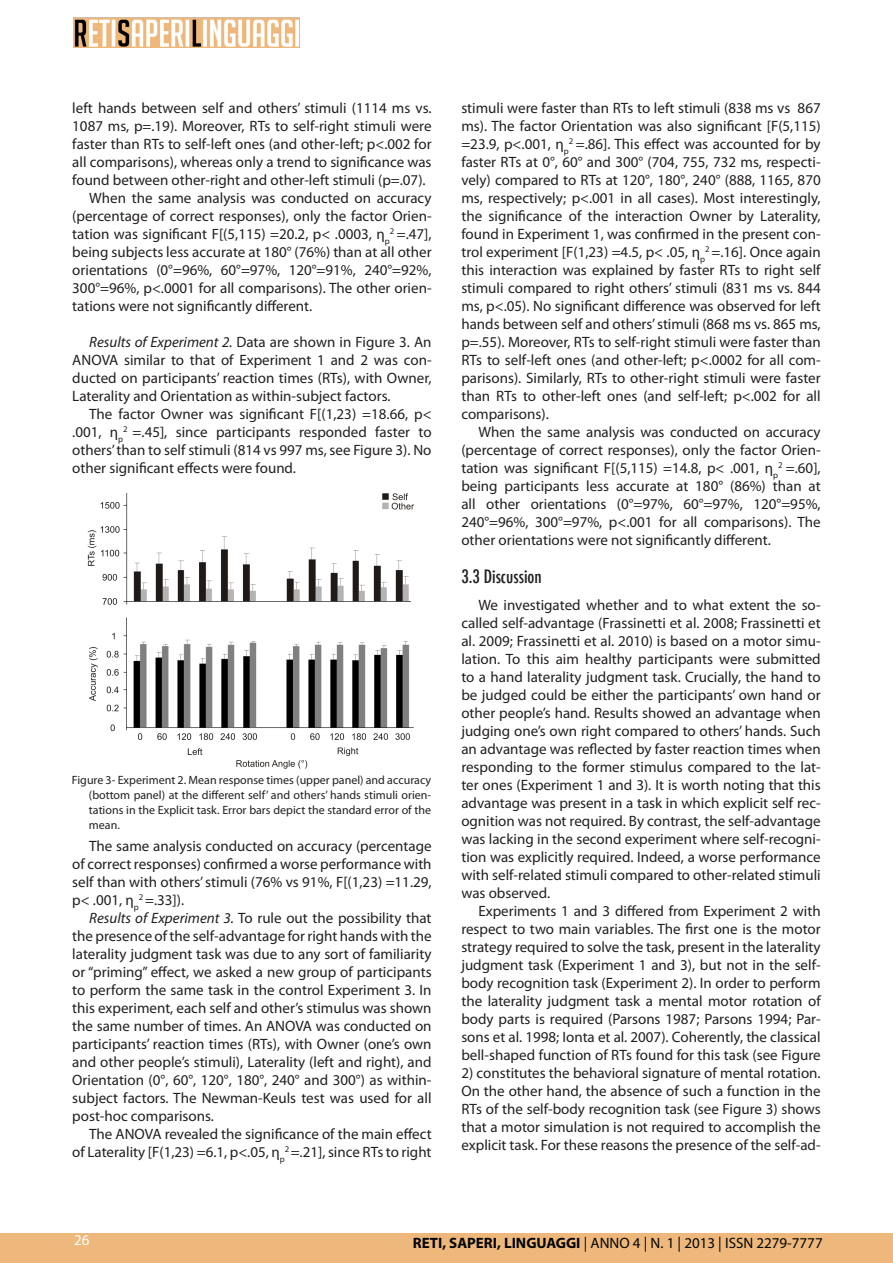
<style>
.page{position:relative;width:893px;height:1263px;background:#fff}
.page>*{position:absolute;margin:0;border:0;box-sizing:border-box;transform-origin:0 0}
.Heading_2{font:500 condensed 18px "Futura";color:#231f20}
.corpo_del_testo{font:15px/18px "Myriad Pro";color:#231f20;text-align:justify}
.t1{font:15px "Myriad Pro";color:#040503}
.t2{font:15px "Myriad Pro";color:#fff}
.bibliografia{font:12px/15px "Myriad Pro";color:#231f20;text-align:justify}
.s1{font-style:italic}
.s2{font-weight:700}
</style>
<div class="page">
<div style="left:0;top:1234px;width:893px;height:29px;background:#eeb87c"></div>
<img style="left:74px;top:17px;width:225px;height:31px">
<img style="left:87px;top:492px;width:328px;height:277px">
<p class="corpo_del_testo" style="left:72px;top:99px;width:361px">left hands between self and others’ stimuli (1114 ms vs.<br>1087 ms, p=.19). Moreover, RTs to self-right stimuli were faster than RTs to self-left ones (and other-left; p&lt;.002 for all comparisons), whereas only a trend to significance was found between other-right and other-left stimuli (p=.07).</p>
<p class="corpo_del_testo" style="left:72px;top:189px;width:361px;text-indent:17px">When the same analysis was conducted on accuracy (percentage of correct responses), only the factor Orien&shy;tation was significant F[(5,115) =20.2, p&lt; .0003, η<sub>p</sub><sup>2</sup> =.47], being subjects less accurate at 180° (76%) than at all other orientations (0°=96%, 60°=97%, 120°=91%, 240°=92%, 300°=96%, p&lt;.0001 for all comparisons). The other orien&shy;tations were not significantly different.</p>
<p class="corpo_del_testo" style="left:72px;top:333px;width:361px;text-indent:17px"><span class="s1">Results of Experiment 2.</span> Data are shown in Figure 3. An ANOVA similar to that of Experiment 1 and 2 was con&shy;ducted on participants’ reaction times (RTs), with Owner, Laterality and Orientation as within-subject factors.</p>
<p class="corpo_del_testo" style="left:72px;top:405px;width:361px;text-indent:17px">The factor Owner was significant F[(1,23) =18.66, p&lt; .001, η<sub>p</sub><sup>2</sup> =.45], since participants responded faster to others’ than to self stimuli (814 vs 997 ms, see Figure 3). No other significant effects were found.</p>
<p class="bibliografia" style="left:89px;top:772px;width:344px;text-indent:-17px">Figure 3- Experiment 2. Mean response times (upper panel) and accuracy (bottom panel) at the different self’ and others’ hands stimuli orien&shy;tations in the Explicit task. Error bars depict the standard error of the mean.</p>
<p class="corpo_del_testo" style="left:72px;top:837px;width:361px;text-indent:17px">The same analysis conducted on accuracy (percentage of correct responses) confirmed a worse performance with self than with others’ stimuli (76% vs 91%, F[(1,23) =11.29, p&lt; .001, η<sub>p</sub><sup>2</sup> =.33]).</p>
<p class="corpo_del_testo" style="left:72px;top:909px;width:361px;text-indent:17px"><span class="s1">Results of Experiment 3.</span> To rule out the possibility that the presence of the self-advantage for right hands with the laterality judgment task was due to any sort of familiarity or “priming” effect, we asked a new group of participants to perform the same task in the control Experiment 3. In this experiment, each self and other’s stimulus was shown the same number of times. An ANOVA was conducted on participants’ reaction times (RTs), with Owner (one’s own and other people’s stimuli), Laterality (left and right), and Orientation (0°, 60°, 120°, 180°, 240° and 300°) as within&shy;subject factors. The Newman-Keuls test was used for all post-hoc comparisons.</p>
<p class="corpo_del_testo" style="left:72px;top:1125px;width:361px;text-align:right">The ANOVA revealed the significance of the main effect<br>of Laterality [F(1,23) =6.1, p&lt;.05, η<sub>p</sub><sup>2</sup> =.21], since RTs to right</p>
<p class="corpo_del_testo" style="left:461px;top:99px;width:361px">stimuli were faster than RTs to left stimuli (838 ms vs 867 ms). The factor Orientation was also significant [F(5,115) =23.9, p&lt;.001, η<sub>p</sub><sup>2</sup> =.86]. This effect was accounted for by faster RTs at 0°, 60° and 300° (704, 755, 732 ms, respecti&shy;vely) compared to RTs at 120°, 180°, 240° (888, 1165, 870 ms, respectively; p&lt;.001 in all cases). Most interestingly, the significance of the interaction Owner by Laterality, found in Experiment 1, was confirmed in the present con&shy;trol experiment [F(1,23) =4.5, p&lt; .05, η<sub>p</sub><sup>2</sup> =.16]. Once again this interaction was explained by faster RTs to right self stimuli compared to right others’ stimuli (831 ms vs. 844 ms, p&lt;.05). No significant difference was observed for left hands between self and others’ stimuli (868 ms vs. 865 ms, p=.55). Moreover, RTs to self-right stimuli were faster than RTs to self-left ones (and other-left; p&lt;.0002 for all com&shy;parisons). Similarly, RTs to other-right stimuli were faster than RTs to other-left ones (and self-left; p&lt;.002 for all comparisons).</p>
<p class="corpo_del_testo" style="left:461px;top:423px;width:361px;text-indent:17px">When the same analysis was conducted on accuracy (percentage of correct responses), only the factor Orien&shy;tation was significant F[(5,115) =14.8, p&lt; .001, η<sub>p</sub><sup>2</sup> =.60], being participants less accurate at 180° (86%) than at all other orientations (0°=97%, 60°=97%, 120°=95%, 240°=96%, 300°=97%, p&lt;.001 for all comparisons). The other orientations were not significantly different.</p>
<p class="Heading_2" style="left:461px;top:565px;width:82px">3.3 Discussion</p>
<p class="corpo_del_testo" style="left:461px;top:596px;width:361px;text-indent:17px">We investigated whether and to what extent the so&shy;called self-advantage (Frassinetti et al. 2008; Frassinetti et al. 2009; Frassinetti et al. 2010) is based on a motor simu&shy;lation. To this aim healthy participants were submitted to a hand laterality judgment task. Crucially, the hand to be judged could be either the participants’ own hand or other people’s hand. Results showed an advantage when judging one’s own right compared to others’ hands. Such an advantage was reflected by faster reaction times when responding to the former stimulus compared to the lat&shy;ter ones (Experiment 1 and 3). It is worth noting that this advantage was present in a task in which explicit self rec&shy;ognition was not required. By contrast, the self-advantage was lacking in the second experiment where self-recogni&shy;tion was explicitly required. Indeed, a worse performance with self-related stimuli compared to other-related stimuli was observed.</p>
<p class="corpo_del_testo" style="left:461px;top:902px;width:361px;text-indent:17px">Experiments 1 and 3 differed from Experiment 2 with respect to two main variables. The first one is the motor strategy required to solve the task, present in the laterality judgment task (Experiment 1 and 3), but not in the self&shy;body recognition task (Experiment 2). In order to perform the laterality judgment task a mental motor rotation of body parts is required (Parsons 1987; Parsons 1994; Par&shy;sons et al. 1998; Ionta et al. 2007). Coherently, the classical bell-shaped function of RTs found for this task (see Figure</p>
<p class="corpo_del_testo" style="left:461px;top:1064px;width:361px">2) constitutes the behavioral signature of mental rotation.<br>On the other hand, the absence of such a function in the RTs of the self-body recognition task (see Figure 3) shows that a motor simulation is not required to accomplish the explicit task. For these reasons the presence of the self-ad-</p>
<p class="t2" style="left:74px;top:1231px;width:17px">26</p>
<p class="t1" style="left:413px;top:1234px;width:411px"><span class="s2">RETI, SAPERI, LINGUAGGI</span> | ANNO 4 | N. 1 | 2013 | ISSN 2279-7777</p>
</div>
